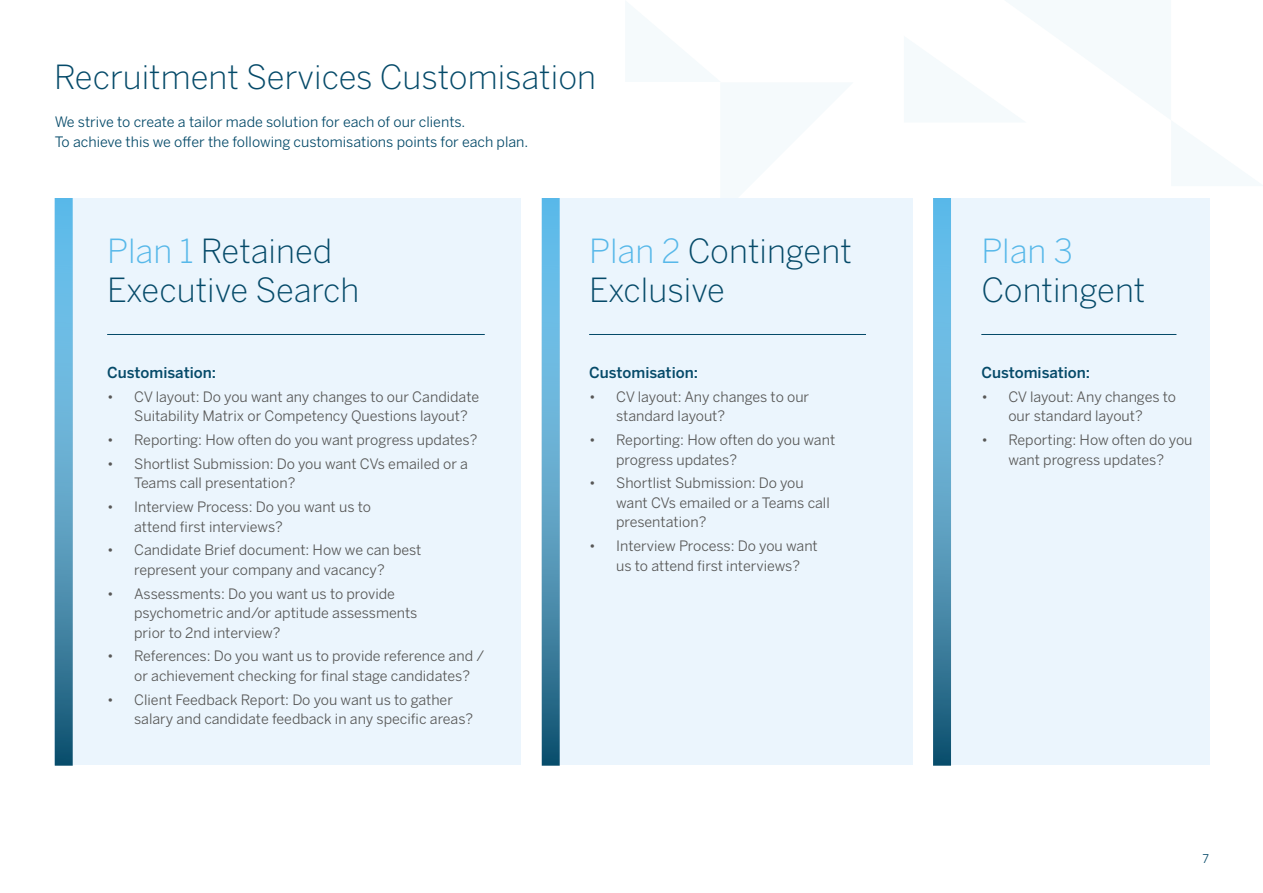
<style>
.page{position:relative;width:1263px;height:893px;background:#fff}
.page>*{position:absolute;margin:0;border:0;box-sizing:border-box;transform-origin:0 0}
.t1{font:300 33px/39px "Benton Sans";color:#054a69}
.t2{font:300 33px "Benton Sans";color:#57b8e9}
.t3{font:500 15px "Benton Sans";color:#054a69}
.t4{font:14.25px/19.5px "Benton Sans";color:#575756}
.t5{font:14.25px/19.5px "Benton Sans";color:#054a69}
.t6{font:12px "Benton Sans";color:#054a69}
.s1{color:#57b8e9}
</style>
<div class="page">
<div style="left:55px;top:198px;width:466px;height:567px;background:#ebf5fd"></div>
<div style="left:542px;top:198px;width:371px;height:567px;background:#ebf5fd"></div>
<div style="left:933px;top:198px;width:277px;height:567px;background:#ebf5fd"></div>
<hr style="left:107px;top:334px;width:378px;height:1px;background:#054a69">
<hr style="left:589px;top:334px;width:277px;height:1px;background:#054a69">
<hr style="left:981px;top:334px;width:195px;height:1px;background:#054a69">
<svg style="left:55px;top:198px;width:18px;height:568px;background:#549dc1"></svg>
<svg style="left:542px;top:198px;width:18px;height:568px;background:#549dc1"></svg>
<svg style="left:933px;top:198px;width:18px;height:568px;background:#559dc1"></svg>
<h1 class="t1" style="left:54px;top:57px;width:543px">Recruitment Services Customisation</h1>
<p class="t5" style="left:55px;top:112px;width:475px">We strive to create a tailor made solution for each of our clients.<br>To achieve this we offer the following customisations points for each plan.</p>
<h1 class="t1" style="left:107px;top:231px;width:254px"><span class="s1">Plan 1</span> Retained<br>Executive Search</h1>
<h1 class="t2" style="left:981px;top:232px;width:93px">Plan 3</h1>
<h1 class="t1" style="left:589px;top:231px;width:264px"><span class="s1">Plan 2</span> Contingent<br>Exclusive</h1>
<h1 class="t1" style="left:981px;top:270px;width:166px">Contingent</h1>
<p class="t3" style="left:107px;top:364px;width:110px">Customisation:</p>
<p class="t4" style="left:134px;top:387px;width:347px;text-indent:-27px">• CV layout: Do you want any changes to our Candidate<br>Suitability Matrix or Competency Questions layout?</p>
<p class="t4" style="left:107px;top:430px;width:372px">• Reporting: How often do you want progress updates?</p>
<p class="t4" style="left:134px;top:454px;width:335px;text-indent:-27px">• Shortlist Submission: Do you want CVs emailed or a<br>Teams call presentation?</p>
<p class="t4" style="left:134px;top:497px;width:238px;text-indent:-27px">• Interview Process: Do you want us to attend first interviews?</p>
<p class="t4" style="left:134px;top:540px;width:289px;text-indent:-27px">• Candidate Brief document: How we can best represent your company and vacancy?</p>
<p class="t4" style="left:134px;top:583px;width:285px;text-indent:-27px">• Assessments: Do you want us to provide psychometric and/or aptitude assessments prior to 2nd interview?</p>
<p class="t4" style="left:134px;top:646px;width:352px;text-indent:-27px">• References: Do you want us to provide reference and / or achievement checking for final stage candidates?</p>
<p class="t4" style="left:134px;top:689px;width:341px;text-indent:-27px">• Client Feedback Report: Do you want us to gather salary and candidate feedback in any specific areas?</p>
<p class="t3" style="left:589px;top:364px;width:110px">Customisation:</p>
<p class="t4" style="left:616px;top:387px;width:195px;text-indent:-27px">• CV layout: Any changes to our standard layout?</p>
<p class="t4" style="left:616px;top:430px;width:221px;text-indent:-27px">• Reporting: How often do you want progress updates?</p>
<p class="t4" style="left:616px;top:473px;width:215px;text-indent:-27px">• Shortlist Submission: Do you want CVs emailed or a Teams call presentation?</p>
<p class="t4" style="left:616px;top:536px;width:203px;text-indent:-27px">• Interview Process: Do you want us to attend first interviews?</p>
<p class="t3" style="left:981px;top:364px;width:110px">Customisation:</p>
<p class="t4" style="left:981px;top:387px;width:196px;text-align:center">• CV layout: Any changes to our standard layout?</p>
<p class="t4" style="left:981px;top:430px;width:213px;text-align:center">• Reporting: How often do you want progress updates?</p>
<p class="t6" style="left:1202px;top:851px;width:8px">7</p>
</div>
